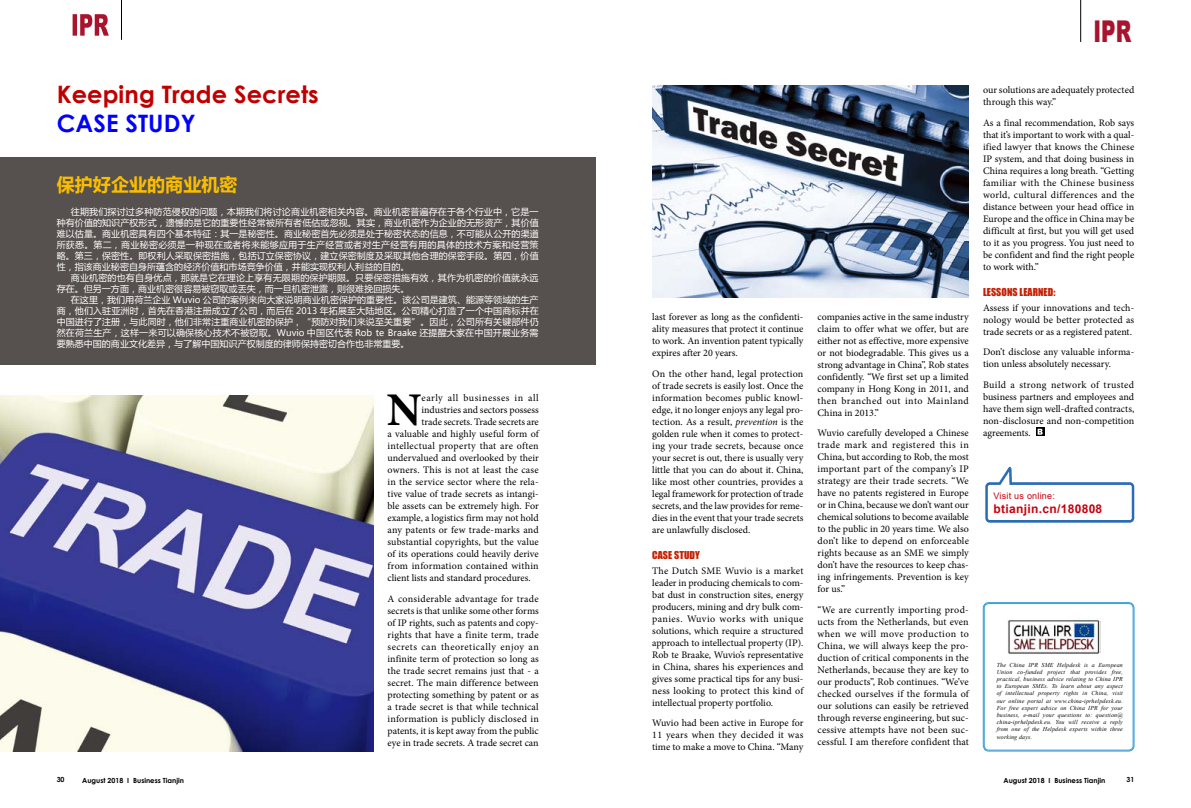
<style>
.page{position:relative;width:1191px;height:808px;background:#fff}
.page>*{position:absolute;margin:0;border:0;box-sizing:border-box;transform-origin:0 0}
.t1{font:700 46.9px "Minion Pro";color:#000}
.t2{font:900 30px "Arial";color:#a8142e;scale:.67 1}
.t3{font:700 24px "Century Gothic";letter-spacing:.005em;color:#c00000}
.t4{font:700 24px "Century Gothic";color:#00f}
.t5{font:700 18px "Microsoft Ya Hei";letter-spacing:.005em;color:#fabe00}
.t6{font:700 12px "Arial";letter-spacing:.025em;color:#c7000d}
.t7{font:10px/12px "Minion Pro";letter-spacing:.005em;color:#000;text-align:justify}
.t8{font:10px "Minion Pro";letter-spacing:.03em;color:#000}
.t9{font:10px "Minion Pro";letter-spacing:.025em;color:#000}
.t10{font:10px "Impact";letter-spacing:.005em;color:#c62004}
.t11{font:10px "Minion Pro";letter-spacing:.05em;color:#000}
.t12{font:9px/11px "Microsoft Ya Hei";letter-spacing:.005em;color:#fff;text-align:justify}
.t13{font:9px "Arial";letter-spacing:.025em;color:#c7000d}
.t14{font:700 7px "Century Gothic";color:#000}
.t15{font:italic 6px/7.2px "Times New Roman";letter-spacing:.025em;color:#000;text-align:justify}
.s1{font-style:italic}
</style>
<div class="page">
<svg style="left:73px;top:14px;width:36px;height:22px"></svg>
<hr style="left:121px;top:0;width:1px;height:40px;background:#000">
<div style="left:0;top:157px;width:595px;height:208px;background:#56504e"></div>
<img style="left:0;top:395px;width:373px;height:356px">
<hr style="left:1080px;top:0;width:1px;height:42px;background:#000">
<img style="left:1007px;top:620px;width:93px;height:34px">
<div style="left:983px;top:602px;width:151px;height:149px;border:1px solid #0081cc;border-radius:5px"></div>
<div style="left:984px;top:603px;width:149px;height:147px;border:1px solid #0081cc;border-radius:4px"></div>
<svg style="left:985px;top:466px;width:149px;height:57px"></svg>
<svg style="left:1036px;top:428px;width:8px;height:8px"></svg>
<svg style="left:1037px;top:429px;width:5px;height:6px"></svg>
<img style="left:652px;top:85px;width:317px;height:212px">
<h3 class="t3" style="left:57px;top:76px;width:264px">Keeping Trade Secrets</h3>
<h3 class="t4" style="left:57px;top:105px;width:34px">Case</h3>
<h3 class="t4" style="left:125px;top:105px;width:15px">study</h3>
<h3 class="t5" style="left:57px;top:172px;width:182px">保护好企业的商业机密</h3>
<p class="t12" style="left:57px;top:206px;width:483px;text-indent:14px">往期我们探讨过多种防范侵权的问题，本期我们将讨论商业机密相关内容。商业机密普遍存在于各个行业中，它是一种有价值的知识产权形式，遗憾的是它的重要性经常被所有者低估或忽视。其实，商业机密作为企业的无形资产，其价值难以估量。商业机密具有四个基本特征：其一是秘密性。商业秘密首先必须是处于秘密状态的信息，不可能从公开的渠道所获悉。第二，商业秘密必须是一种现在或者将来能够应用于生产经营或者对生产经营有用的具体的技术方案和经营策略。第三，保密性。即权利人采取保密措施，包括订立保密协议，建立保密制度及采取其他合理的保密手段。第四，价值性，指该商业秘密自身所蕴含的经济价值和市场竞争价值，并能实现权利人利益的目的。</p>
<p class="t12" style="left:57px;top:272px;width:483px;text-indent:14px">商业机密的也有自身优点，那就是它在理论上享有无限期的保护期限。只要保密措施有效，其作为机密的价值就永远存在。但另一方面，商业机密很容易被窃取或丢失，而一旦机密泄露，则很难挽回损失。</p>
<p class="t12" style="left:57px;top:294px;width:484px;text-indent:14px">在这里，我们用荷兰企业 Wuvio 公司的案例来向大家说明商业机密保护的重要性。该公司是建筑、能源等领域的生产商，他们入驻亚洲时，首先在香港注册成立了公司，而后在 2013 年拓展至大陆地区。公司精心打造了一个中国商标并在中国进行了注册，与此同时，他们非常注重商业机密的保护，“预防对我们来说至关重要”。因此，公司所有关键部件仍然在荷兰生产，这样一来可以确保核心技术不被窃取。Wuvio 中国区代表 Rob te Braake 还提醒大家在中国开展业务需要熟悉中国的商业文化差异，与了解中国知识产权制度的律师保持密切合作也非常重要。</p>
<h1 class="t1" style="left:387px;top:377px;width:36px">N</h1>
<p class="t11" style="left:421px;top:391px;width:119px">early all businesses in all</p>
<p class="t7" style="left:421px;top:404px;width:119px">industries and sectors possess</p>
<p class="t7" style="left:421px;top:416px;width:119px">trade secrets. Trade secrets are</p>
<p class="t7" style="left:387px;top:428px;width:153px">a valuable and highly useful form of</p>
<p class="t8" style="left:387px;top:439px;width:153px">intellectual property that are often</p>
<p class="t7" style="left:387px;top:452px;width:153px">undervalued and overlooked by their</p>
<p class="t7" style="left:387px;top:464px;width:153px">owners. This is not at least the case</p>
<p class="t7" style="left:387px;top:476px;width:153px">in the service sector where the rela-</p>
<p class="t7" style="left:387px;top:488px;width:153px">tive value of trade secrets as intangi-</p>
<p class="t7" style="left:387px;top:500px;width:153px">ble assets can be extremely high. For</p>
<p class="t7" style="left:387px;top:512px;width:153px">example, a logistics firm may not hold</p>
<p class="t7" style="left:387px;top:524px;width:153px">any patents or few trade-marks and</p>
<p class="t7" style="left:387px;top:536px;width:153px">substantial copyrights, but the value</p>
<p class="t7" style="left:387px;top:548px;width:153px">of its operations could heavily derive</p>
<p class="t9" style="left:387px;top:559px;width:153px">from information contained within</p>
<p class="t7" style="left:387px;top:572px;width:145px">client lists and standard procedures.</p>
<p class="t7" style="left:387px;top:593px;width:153px">A considerable advantage for trade secrets is that unlike some other forms of IP rights, such as patents and copy&shy;rights that have a finite term, trade secrets can theoretically enjoy an infinite term of protection so long as the trade secret remains just that - a secret. The main difference between protecting something by patent or as a trade secret is that while technical information is publicly disclosed in patents, it is kept away from the public eye in trade secrets. A trade secret can</p>
<h2 class="t2" style="left:1093px;top:9px;width:58px">IPR</h2>
<p class="t7" style="left:652px;top:311px;width:153px">last forever as long as the confidenti&shy;ality measures that protect it continue to work. An invention patent typically expires after 20 years.</p>
<p class="t7" style="left:652px;top:368px;width:153px">On the other hand, legal protection of trade secrets is easily lost. Once the information becomes public knowl&shy;edge, it no longer enjoys any legal pro&shy;tection. As a result, <span class="s1">prevention</span> is the golden rule when it comes to protect&shy;ing your trade secrets, because once your secret is out, there is usually very little that you can do about it. China, like most other countries, provides a legal framework for protection of trade secrets, and the law provides for reme&shy;dies in the event that your trade secrets are unlawfully disclosed.</p>
<p class="t10" style="left:652px;top:547px;width:49px">CASE STUDY</p>
<p class="t7" style="left:652px;top:565px;width:153px">The Dutch SME Wuvio is a market leader in producing chemicals to com&shy;bat dust in construction sites, energy producers, mining and dry bulk com&shy;panies. Wuvio works with unique solutions, which require a structured approach to intellectual property (IP).<br>Rob te Braake, Wuvio’s representative in China, shares his experiences and gives some practical tips for any busi&shy;ness looking to protect this kind of intellectual property portfolio.</p>
<p class="t7" style="left:652px;top:717px;width:153px">Wuvio had been active in Europe for 11 years when they decided it was time to make a move to China. “Many</p>
<p class="t7" style="left:817px;top:311px;width:153px">companies active in the same industry claim to offer what we offer, but are either not as effective, more expensive or not biodegradable. This gives us a strong advantage in China”, Rob states confidently. “We first set up a limited company in Hong Kong in 2011, and then branched out into Mainland China in 2013.”</p>
<p class="t7" style="left:817px;top:427px;width:153px">Wuvio carefully developed a Chinese trade mark and registered this in China, but according to Rob, the most important part of the company’s IP strategy are their trade secrets. “We have no patents registered in Europe or in China, because we don’t want our chemical solutions to become available to the public in 20 years time. We also don’t like to depend on enforceable rights because as an SME we simply don’t have the resources to keep chas&shy;ing infringements. Prevention is key for us.”</p>
<p class="t7" style="left:817px;top:604px;width:153px">“We are currently importing prod&shy;ucts from the Netherlands, but even when we will move production to China, we will always keep the pro&shy;duction of critical components in the Netherlands, because they are key to our products”, Rob continues. “We’ve checked ourselves if the formula of our solutions can easily be retrieved through reverse engineering, but suc&shy;cessive attempts have not been suc&shy;cessful. I am therefore confident that</p>
<p class="t7" style="left:983px;top:84px;width:153px">our solutions are adequately protected through this way.”</p>
<p class="t7" style="left:983px;top:117px;width:153px">As a final recommendation, Rob says that it’s important to work with a qual&shy;ified lawyer that knows the Chinese IP system, and that doing business in China requires a long breath. “Getting familiar with the Chinese business world, cultural differences and the distance between your head office in Europe and the office in China may be difficult at first, but you will get used to it as you progress. You just need to be confident and find the right people to work with.”</p>
<p class="t10" style="left:983px;top:284px;width:74px">LESSONS LEARNED:</p>
<p class="t7" style="left:983px;top:302px;width:153px">Assess if your innovations and tech&shy;nology would be better protected as trade secrets or as a registered patent.</p>
<p class="t7" style="left:983px;top:346px;width:153px">Don’t disclose any valuable informa&shy;tion unless absolutely necessary.</p>
<p class="t7" style="left:983px;top:379px;width:153px">Build a strong network of trusted business partners and employees and have them sign well-drafted contracts, non-disclosure and non-competition agreements.</p>
<p class="t13" style="left:993px;top:490px;width:63px">Visit us online:</p>
<p class="t6" style="left:993px;top:500px;width:110px">btianjin.cn/180808</p>
<p class="t15" style="left:996px;top:661px;width:128px">The China IPR SME Helpdesk is a European Union co-funded project that provides free, practical, business advice relating to China IPR to European SMEs. To learn about any aspect of intellectual property rights in China, visit our online portal at www.china-iprhelpdesk.eu.<br>For free expert advice on China IPR for your business, e-mail your questions to: question@ china-iprhelpdesk.eu. You will receive a reply from one of the Helpdesk experts within three working days.</p>
<p class="t14" style="left:57px;top:774px;width:9px">30</p>
<p class="t14" style="left:82px;top:775px;width:103px">August 2018 I Business Tianjin</p>
<p class="t14" style="left:1003px;top:775px;width:103px">August 2018 I Business Tianjin</p>
<p class="t14" style="left:1126px;top:774px;width:9px">31</p>
</div>
